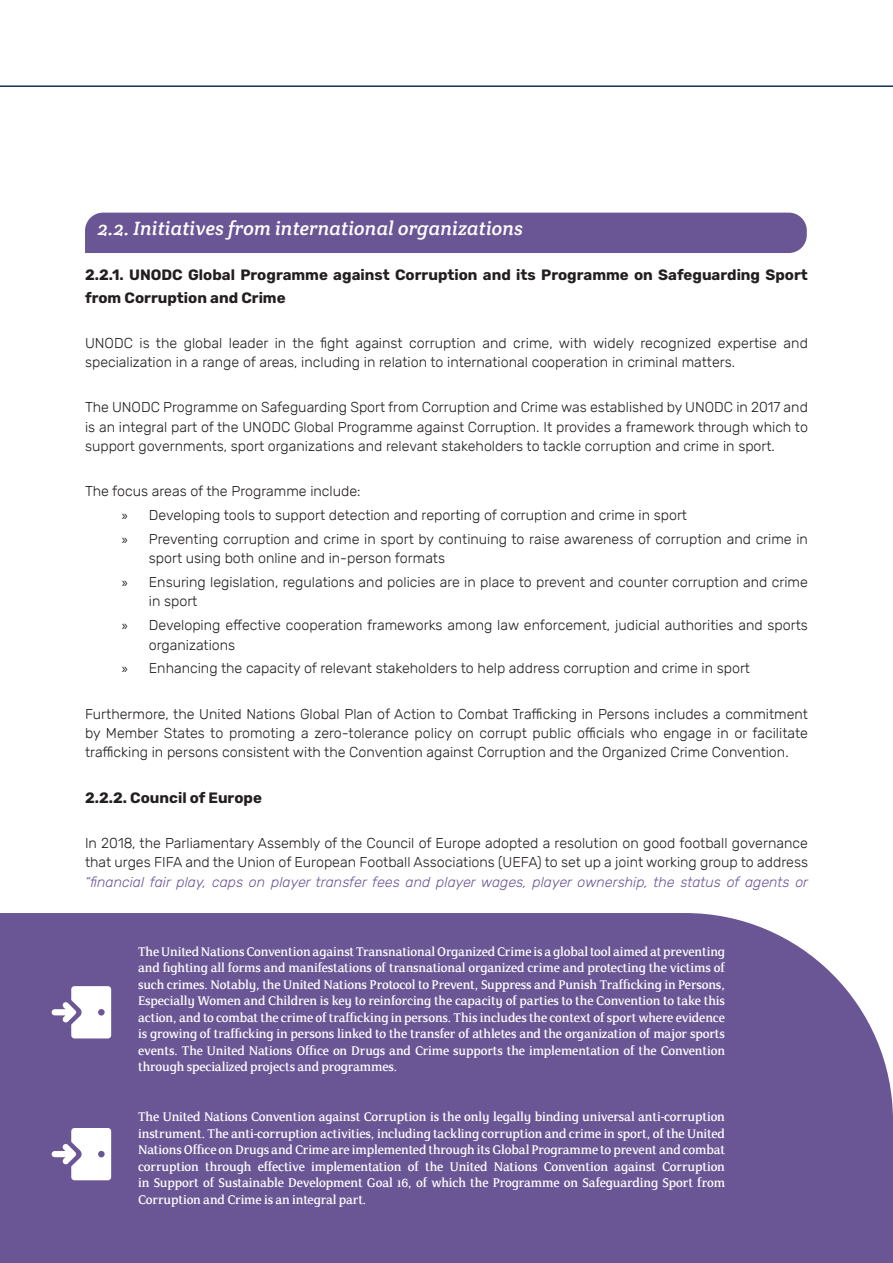
<style>
.page{position:relative;width:893px;height:1263px;background:#fff}
.page>*{position:absolute;margin:0;border:0;box-sizing:border-box;transform-origin:0 0}
.t1{font:italic 19.5px "Crete Round";letter-spacing:.005em;color:#fff}
.t2{font:700 15px/22.5px "Rubik";color:#231f20}
.t3{font:300 14.25px/19.5px "Rubik";color:#231f20}
.t4{font:italic 300 14.25px "Rubik";color:#6a5595}
.t5{font:100 12.75px/16.5px "Crete";letter-spacing:-.01em;color:#fff;text-align:justify}
.s1{font-family:"Myriad Pro";font-weight:400}
</style>
<div class="page">
<hr style="left:0;top:85px;width:893px;height:2px;background:#113056">
<div style="left:85px;top:213px;width:722px;height:40px;background:#6a5595"></div>
<div style="left:0;top:913px;width:893px;height:350px;background:#6a5595"></div>
<svg style="left:52px;top:986px;width:59px;height:52px"></svg>
<svg style="left:52px;top:1128px;width:59px;height:52px"></svg>
<h1 class="t1" style="left:98px;top:217px;width:427px">2.2. Initiatives from international organizations</h1>
<p class="t2" style="left:85px;top:264px;width:724px">2.2.1. UNODC Global Programme against Corruption and its Programme on Safeguarding Sport from Corruption and Crime</p>
<p class="t3" style="left:85px;top:333px;width:724px">UNODC is the global leader in the fight against corruption and crime, with widely recognized expertise and specialization in a range of areas, including in relation to international cooperation in criminal matters.</p>
<p class="t3" style="left:85px;top:398px;width:724px;text-align:justify">The UNODC Programme on Safeguarding Sport from Corruption and Crime was established by UNODC in 2017 and is an integral part of the UNODC Global Programme against Corruption. It provides a framework through which to support governments, sport organizations and relevant stakeholders to tackle corruption and crime in sport.</p>
<p class="t3" style="left:122px;top:480px;width:688px;line-height:23.7px;text-indent:-37px">The focus areas of the Programme include:<br><span class="s1">»</span> Developing tools to support detection and reporting of corruption and crime in sport<br><span class="s1">»</span> Preventing corruption and crime in sport by continuing to raise awareness of corruption and crime in</p>
<p class="t3" style="left:122px;top:547px;width:688px;line-height:23.7px;text-indent:27px">sport using both online and in-person formats<br><span class="s1">»</span> Ensuring legislation, regulations and policies are in place to prevent and counter corruption and crime</p>
<p class="t3" style="left:122px;top:590px;width:688px;line-height:23.7px;text-indent:27px">in sport<br><span class="s1">»</span> Developing effective cooperation frameworks among law enforcement, judicial authorities and sports</p>
<p class="t3" style="left:122px;top:633px;width:630px;line-height:23.7px;text-indent:27px">organizations<br><span class="s1">»</span> Enhancing the capacity of relevant stakeholders to help address corruption and crime in sport</p>
<p class="t3" style="left:85px;top:704px;width:724px;text-align:justify">Furthermore, the United Nations Global Plan of Action to Combat Trafficking in Persons includes a commitment by Member States to promoting a zero-tolerance policy on corrupt public officials who engage in or facilitate trafficking in persons consistent with the Convention against Corruption and the Organized Crime Convention.</p>
<p class="t2" style="left:85px;top:786px;width:178px">2.2.2. Council of Europe</p>
<p class="t3" style="left:85px;top:833px;width:724px">In 2018, the Parliamentary Assembly of the Council of Europe adopted a resolution on good football governance that urges FIFA and the Union of European Football Associations (UEFA) to set up a joint working group to address</p>
<p class="t4" style="left:85px;top:874px;width:725px">“financial fair play, caps on player transfer fees and player wages, player ownership, the status of agents or</p>
<p class="t5" style="left:138px;top:943px;width:588px">The United Nations Convention against Transnational Organized Crime is a global tool aimed at preventing and fighting all forms and manifestations of transnational organized crime and protecting the victims of such crimes. Notably, the United Nations Protocol to Prevent, Suppress and Punish Trafficking in Persons, Especially Women and Children is key to reinforcing the capacity of parties to the Convention to take this action, and to combat the crime of trafficking in persons. This includes the context of sport where evidence is growing of trafficking in persons linked to the transfer of athletes and the organization of major sports events. The United Nations Office on Drugs and Crime supports the implementation of the Convention through specialized projects and programmes.</p>
<p class="t5" style="left:138px;top:1108px;width:588px">The United Nations Convention against Corruption is the only legally binding universal anti-corruption instrument. The anti-corruption activities, including tackling corruption and crime in sport, of the United Nations Office on Drugs and Crime are implemented through its Global Programme to prevent and combat corruption through effective implementation of the United Nations Convention against Corruption in Support of Sustainable Development Goal 16, of which the Programme on Safeguarding Sport from Corruption and Crime is an integral part.</p>
</div>
